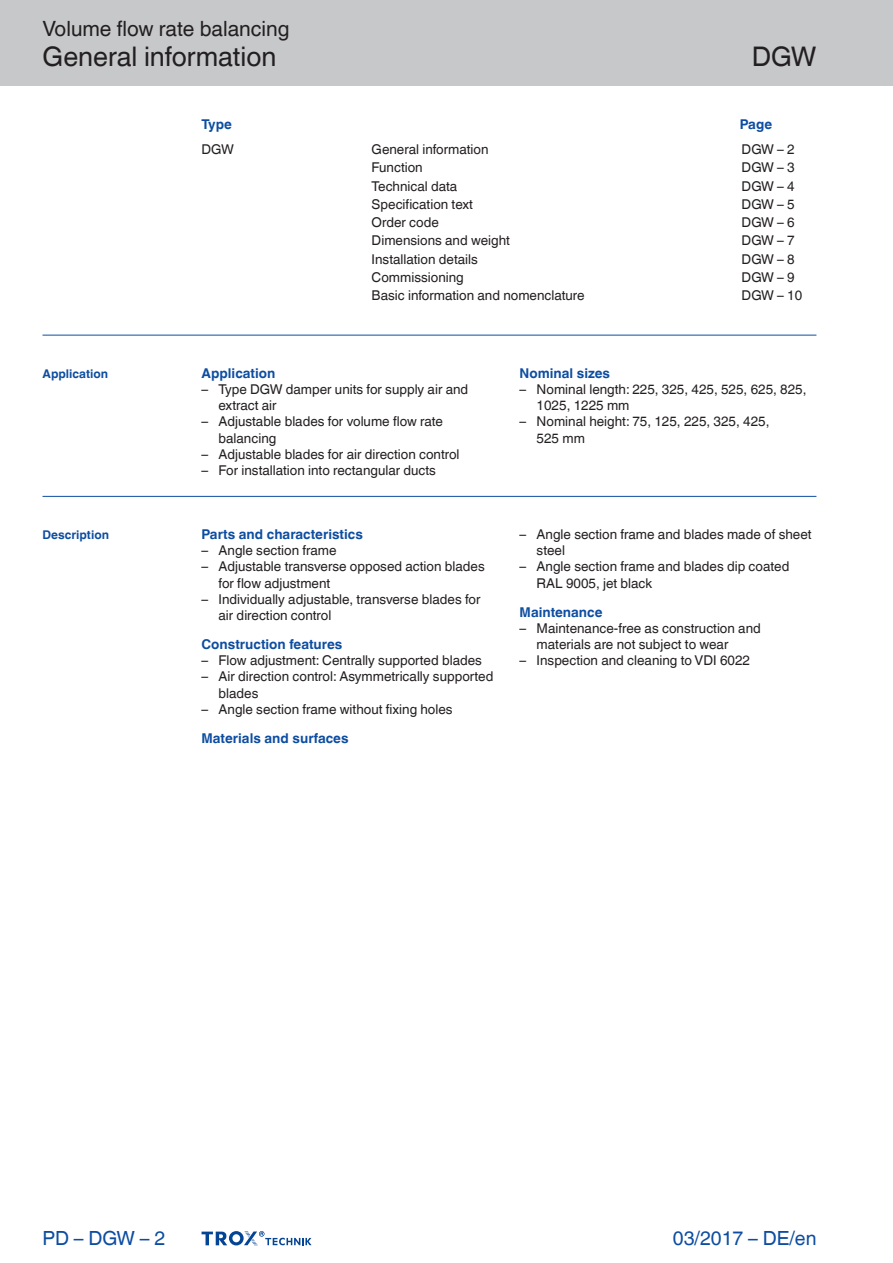
<style>
.page{position:relative;width:893px;height:1263px;background:#fff}
.page>*{position:absolute;margin:0;border:0;box-sizing:border-box;transform-origin:0 0}
.Navigation_2{font:27px "TROX Helvetica";color:#231f20}
.Navigation_3{font:27px "TROX Helvetica";color:#231f20}
.Navigation_1{font:21px "TROX Helvetica";color:#231f20}
.date{font:19.5px "TROX Helvetica";color:#0d4da1}
.pagina_li-re{font:19.5px "TROX Helvetica";color:#0d4da1}
.descr_txt_section_li{font:13.5px/16.2px "TROX Helvetica";color:#231f20}
.Standard_oben_links{font:13.5px "TROX Helvetica";color:#231f20}
.descr_txt_section_ti{font:700 13.5px "TROX Helvetica";color:#0d4da1}
.Standard_oben_links-2{font:700 13.5px "TROX Helvetica";color:#0d4da1}
.marg_title_blue{font:700 12px "TROX Helvetica";color:#0d4da1}
</style>
<div class="page">
<div style="left:0;top:0;width:893px;height:85px;background:#c7c8ca"></div>
<hr style="left:43px;top:335px;width:773px;height:1px;background:#0d4da1">
<hr style="left:43px;top:496px;width:773px;height:1px;background:#0d4da1">
<svg style="left:202px;top:1231px;width:110px;height:15px"></svg>
<p class="Navigation_1" style="left:43px;top:17px;width:249px">Volume flow rate balancing</p>
<p class="Navigation_2" style="left:43px;top:41px;width:235px">General information</p>
<p class="Navigation_3" style="left:752px;top:41px;width:66px">DGW</p>
<p class="marg_title_blue" style="left:43px;top:366px;width:67px">Application</p>
<p class="marg_title_blue" style="left:43px;top:528px;width:68px">Description</p>
<p class="Standard_oben_links-2" style="left:202px;top:116px;width:32px">Type</p>
<p class="Standard_oben_links" style="left:202px;top:142px;width:34px">DGW</p>
<p class="Standard_oben_links" style="left:372px;top:142px;width:118px">General information</p>
<p class="Standard_oben_links" style="left:742px;top:142px;width:55px">DGW – 2</p>
<p class="Standard_oben_links" style="left:372px;top:160px;width:53px">Function</p>
<p class="Standard_oben_links" style="left:742px;top:160px;width:55px">DGW – 3</p>
<p class="Standard_oben_links" style="left:372px;top:178px;width:87px">Technical data</p>
<p class="Standard_oben_links" style="left:742px;top:178px;width:55px">DGW – 4</p>
<p class="Standard_oben_links" style="left:372px;top:196px;width:103px">Specification text</p>
<p class="Standard_oben_links" style="left:742px;top:196px;width:55px">DGW – 5</p>
<p class="Standard_oben_links" style="left:372px;top:215px;width:69px">Order code</p>
<p class="Standard_oben_links" style="left:742px;top:215px;width:55px">DGW – 6</p>
<p class="Standard_oben_links" style="left:372px;top:233px;width:140px">Dimensions and weight</p>
<p class="Standard_oben_links" style="left:742px;top:233px;width:55px">DGW – 7</p>
<p class="Standard_oben_links" style="left:372px;top:251px;width:108px">Installation details</p>
<p class="Standard_oben_links" style="left:742px;top:251px;width:55px">DGW – 8</p>
<p class="Standard_oben_links" style="left:372px;top:269px;width:94px">Commissioning</p>
<p class="Standard_oben_links" style="left:742px;top:269px;width:55px">DGW – 9</p>
<p class="Standard_oben_links" style="left:372px;top:287px;width:215px">Basic information and nomenclature</p>
<p class="Standard_oben_links" style="left:742px;top:287px;width:62px">DGW – 10</p>
<p class="Standard_oben_links-2" style="left:740px;top:116px;width:34px">Page</p>
<p class="descr_txt_section_ti" style="left:202px;top:365px;width:75px">Application</p>
<p class="descr_txt_section_li" style="left:219px;top:381px;width:251px;text-indent:-17px">– Type DGW damper units for supply air and extract air</p>
<p class="descr_txt_section_li" style="left:219px;top:414px;width:226px;text-indent:-17px">– Adjustable blades for volume flow rate balancing</p>
<p class="descr_txt_section_li" style="left:202px;top:446px;width:259px">– Adjustable blades for air direction control</p>
<p class="descr_txt_section_li" style="left:202px;top:462px;width:236px">– For installation into rectangular ducts</p>
<p class="descr_txt_section_ti" style="left:202px;top:526px;width:163px">Parts and characteristics</p>
<p class="descr_txt_section_li" style="left:202px;top:542px;width:137px">– Angle section frame</p>
<p class="descr_txt_section_li" style="left:219px;top:559px;width:268px;text-indent:-17px">– Adjustable transverse opposed action blades for flow adjustment</p>
<p class="descr_txt_section_li" style="left:219px;top:591px;width:263px;text-indent:-17px">– Individually adjustable, transverse blades for air direction control</p>
<p class="descr_txt_section_ti" style="left:202px;top:636px;width:142px">Construction features</p>
<p class="descr_txt_section_li" style="left:202px;top:652px;width:282px">– Flow adjustment: Centrally supported blades</p>
<p class="descr_txt_section_li" style="left:219px;top:669px;width:276px;text-indent:-17px">– Air direction control: Asymmetrically supported blades</p>
<p class="descr_txt_section_li" style="left:202px;top:701px;width:253px">– Angle section frame without fixing holes</p>
<p class="descr_txt_section_ti" style="left:202px;top:730px;width:148px">Materials and surfaces</p>
<p class="descr_txt_section_ti" style="left:520px;top:365px;width:92px">Nominal sizes</p>
<p class="descr_txt_section_li" style="left:537px;top:381px;width:271px;text-indent:-17px">– Nominal length: 225, 325, 425, 525, 625, 825,<br>1025, 1225 mm</p>
<p class="descr_txt_section_li" style="left:537px;top:414px;width:234px;text-indent:-17px">– Nominal height: 75, 125, 225, 325, 425,<br>525 mm</p>
<p class="descr_txt_section_li" style="left:537px;top:526px;width:276px;text-indent:-17px">– Angle section frame and blades made of sheet steel</p>
<p class="descr_txt_section_li" style="left:537px;top:559px;width:254px;text-indent:-17px">– Angle section frame and blades dip coated<br>RAL 9005, jet black</p>
<p class="descr_txt_section_ti" style="left:520px;top:604px;width:84px">Maintenance</p>
<p class="descr_txt_section_li" style="left:537px;top:620px;width:226px;text-indent:-17px">– Maintenance-free as construction and materials are not subject to wear</p>
<p class="descr_txt_section_li" style="left:520px;top:652px;width:232px">– Inspection and cleaning to VDI 6022</p>
<p class="pagina_li-re" style="left:43px;top:1227px;width:124px">PD – DGW – 2</p>
<p class="date" style="left:673px;top:1227px;width:145px">03/2017 – DE/en</p>
</div>
